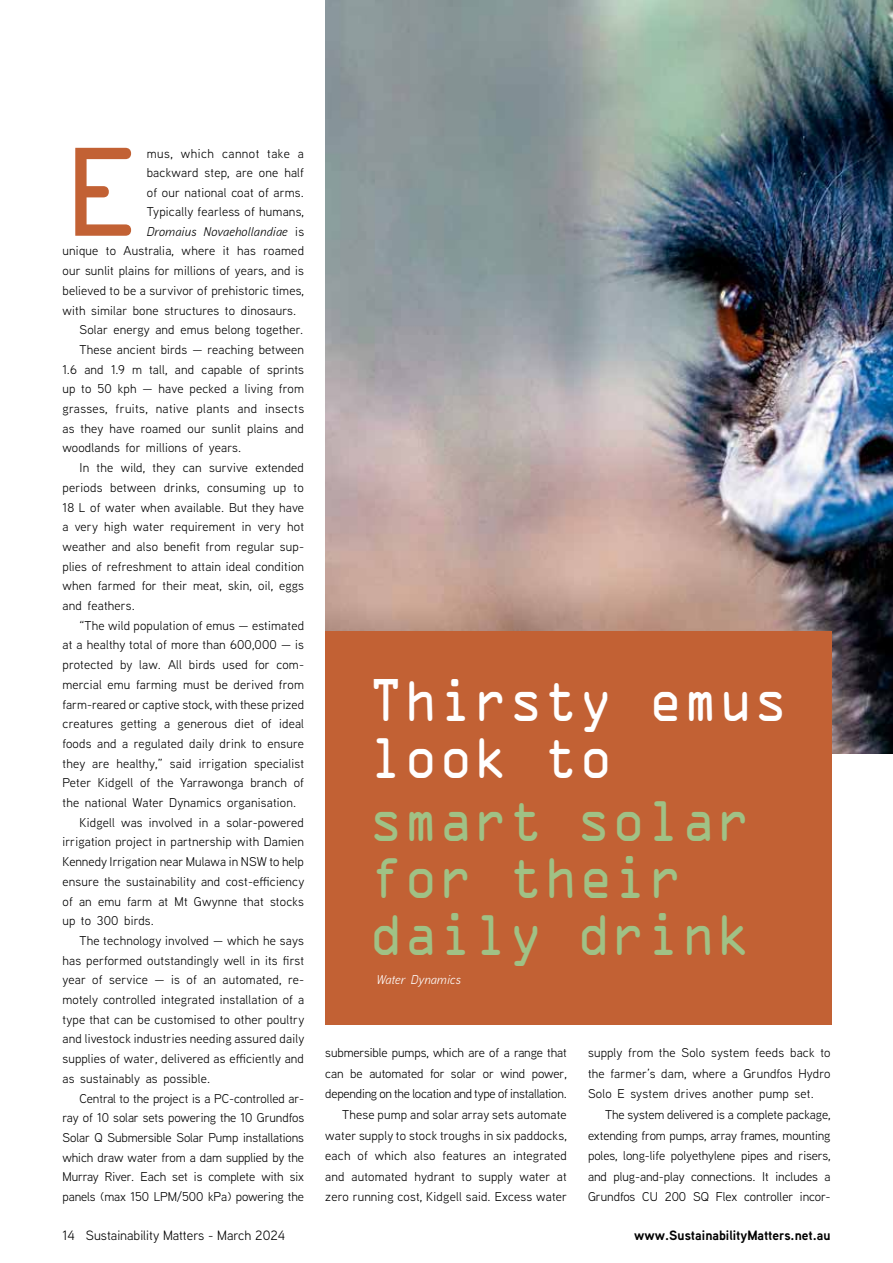
<style>
.page{position:relative;width:893px;height:1263px;background:#fff}
.page>*{position:absolute;margin:0;border:0;box-sizing:border-box;transform-origin:0 0}
.t1{font:112.95px "OCRA Std";color:#c26134}
.t2{font:54px/57px "OCRA Std";color:#a0c185;scale:.9 1}
.t3{font:54px/57px "OCRA Std";color:#fff;scale:.9 1}
.t4{font:13.5px "Aaux Next";color:#000}
.t5{font:700 13.5px "Aaux Next";color:#000}
.t6{font:12.75px/20.5px "Aaux Next";letter-spacing:.015em;color:#000;text-align:justify}
.t7{font:12.75px "Aaux Next";letter-spacing:-.005em;color:#000}
.t8{font:italic 12.75px "Aaux Next";letter-spacing:.02em;color:#000}
.t9{font:12.75px "Aaux Next";letter-spacing:.035em;color:#000}
.t10{font:italic 12.75px "Aaux Next";letter-spacing:.015em;color:#fff}
.s1{font-style:normal}
</style>
<div class="page">
<img style="left:325px;top:0;width:568px;height:753px">
<div style="left:325px;top:631px;width:506px;height:394px;background:#c26134"></div>
<h1 class="t1" style="left:63px;top:143px;width:83px">E</h1>
<p class="t9" style="left:147px;top:145px;width:159px">mus, which cannot take a</p>
<p class="t6" style="left:147px;top:162px;width:159px">backward step, are one half</p>
<p class="t6" style="left:147px;top:182px;width:159px">of our national coat of arms.</p>
<p class="t6" style="left:147px;top:201px;width:159px">Typically fearless of humans,</p>
<p class="t8" style="left:147px;top:223px;width:159px">Dromaius Novaehollandiae <span class="s1">is</span></p>
<p class="t6" style="left:63px;top:240px;width:243px">unique to Australia, where it has roamed</p>
<p class="t6" style="left:63px;top:260px;width:243px">our sunlit plains for millions of years, and is</p>
<p class="t6" style="left:63px;top:280px;width:243px">believed to be a survivor of prehistoric times,</p>
<p class="t6" style="left:63px;top:299px;width:235px">with similar bone structures to dinosaurs.</p>
<p class="t6" style="left:80px;top:319px;width:225px">Solar energy and emus belong together.</p>
<p class="t6" style="left:80px;top:339px;width:226px">These ancient birds — reaching between</p>
<p class="t6" style="left:63px;top:358px;width:243px">1.6 and 1.9 m tall, and capable of sprints</p>
<p class="t6" style="left:63px;top:378px;width:243px">up to 50 kph — have pecked a living from</p>
<p class="t6" style="left:63px;top:398px;width:243px">grasses, fruits, native plants and insects</p>
<p class="t6" style="left:63px;top:418px;width:243px">as they have roamed our sunlit plains and</p>
<p class="t6" style="left:63px;top:437px;width:180px">woodlands for millions of years.</p>
<p class="t6" style="left:80px;top:457px;width:226px">In the wild, they can survive extended</p>
<p class="t6" style="left:63px;top:477px;width:243px">periods between drinks, consuming up to</p>
<p class="t6" style="left:63px;top:496px;width:243px">18 L of water when available. But they have</p>
<p class="t6" style="left:63px;top:516px;width:243px">a very high water requirement in very hot</p>
<p class="t6" style="left:63px;top:536px;width:243px">weather and also benefit from regular sup-</p>
<p class="t6" style="left:63px;top:555px;width:243px">plies of refreshment to attain ideal condition</p>
<p class="t6" style="left:63px;top:575px;width:243px">when farmed for their meat, skin, oil, eggs</p>
<p class="t6" style="left:63px;top:595px;width:74px">and feathers.</p>
<p class="t6" style="left:80px;top:615px;width:226px">“The wild population of emus — estimated</p>
<p class="t6" style="left:63px;top:634px;width:243px">at a healthy total of more than 600,000 — is</p>
<p class="t6" style="left:63px;top:654px;width:243px">protected by law. All birds used for com-</p>
<p class="t6" style="left:63px;top:674px;width:243px">mercial emu farming must be derived from</p>
<p class="t6" style="left:63px;top:693px;width:243px">farm-reared or captive stock, with these prized</p>
<p class="t6" style="left:63px;top:713px;width:243px">creatures getting a generous diet of ideal</p>
<p class="t6" style="left:63px;top:733px;width:243px">foods and a regulated daily drink to ensure</p>
<p class="t6" style="left:63px;top:752px;width:243px">they are healthy,” said irrigation specialist</p>
<p class="t6" style="left:63px;top:772px;width:243px">Peter Kidgell of the Yarrawonga branch of</p>
<p class="t6" style="left:63px;top:792px;width:235px">the national Water Dynamics organisation.</p>
<p class="t6" style="left:80px;top:812px;width:226px">Kidgell was involved in a solar-powered</p>
<p class="t6" style="left:63px;top:831px;width:243px">irrigation project in partnership with Damien</p>
<p class="t6" style="left:63px;top:851px;width:243px">Kennedy Irrigation near Mulawa in NSW to help</p>
<p class="t6" style="left:63px;top:871px;width:243px">ensure the sustainability and cost-efficiency</p>
<p class="t6" style="left:63px;top:890px;width:243px">of an emu farm at Mt Gwynne that stocks</p>
<p class="t6" style="left:63px;top:910px;width:93px">up to 300 birds.</p>
<p class="t6" style="left:80px;top:930px;width:226px">The technology involved — which he says</p>
<p class="t6" style="left:63px;top:949px;width:243px">has performed outstandingly well in its first</p>
<p class="t6" style="left:63px;top:969px;width:243px">year of service — is of an automated, re-</p>
<p class="t6" style="left:63px;top:989px;width:243px">motely controlled integrated installation of a</p>
<p class="t6" style="left:63px;top:1008px;width:243px">type that can be customised to other poultry</p>
<p class="t6" style="left:63px;top:1028px;width:243px">and livestock industries needing assured daily</p>
<p class="t6" style="left:63px;top:1048px;width:243px">supplies of water, delivered as efficiently and</p>
<p class="t6" style="left:63px;top:1068px;width:149px">as sustainably as possible.</p>
<p class="t7" style="left:80px;top:1089px;width:226px">Central to the project is a PC-controlled ar-</p>
<p class="t7" style="left:63px;top:1109px;width:243px">ray of 10 solar sets powering the 10 Grundfos</p>
<p class="t7" style="left:63px;top:1129px;width:243px">Solar Q Submersible Solar Pump installations</p>
<p class="t7" style="left:63px;top:1149px;width:243px">which draw water from a dam supplied by the</p>
<p class="t7" style="left:63px;top:1168px;width:243px">Murray River. Each set is complete with six</p>
<p class="t7" style="left:63px;top:1188px;width:243px">panels (max 150 LPM/500 kPa) powering the</p>
<h2 class="t3" style="left:368px;top:677px;width:468px">Thirsty emus look to</h2>
<h2 class="t2" style="left:368px;top:797px;width:427px">smart solar for their daily drink</h2>
<p class="t10" style="left:377px;top:971px;width:85px">Water Dynamics</p>
<p class="t6" style="left:325px;top:1042px;width:243px;text-align:right">submersible pumps, which are of a range that can be automated for solar or wind power, depending on the location and type of installation.<br>These pump and solar array sets automate water supply to stock troughs in six paddocks, each of which also features an integrated and automated hydrant to supply water at zero running cost, Kidgell said. Excess water</p>
<p class="t6" style="left:588px;top:1042px;width:244px">supply from the Solo system feeds back to the farmer’s dam, where a Grundfos Hydro Solo E system drives another pump set.</p>
<p class="t6" style="left:588px;top:1104px;width:244px;text-indent:17px">The system delivered is a complete package, extending from pumps, array frames, mounting poles, long-life polyethylene pipes and risers, and plug-and-play connections. It includes a Grundfos CU 200 SQ Flex controller incor-</p>
<p class="t4" style="left:63px;top:1226px;width:224px">14 Sustainability Matters - March 2024</p>
<p class="t5" style="left:634px;top:1225px;width:198px">www.SustainabilityMatters.net.au</p>
</div>
